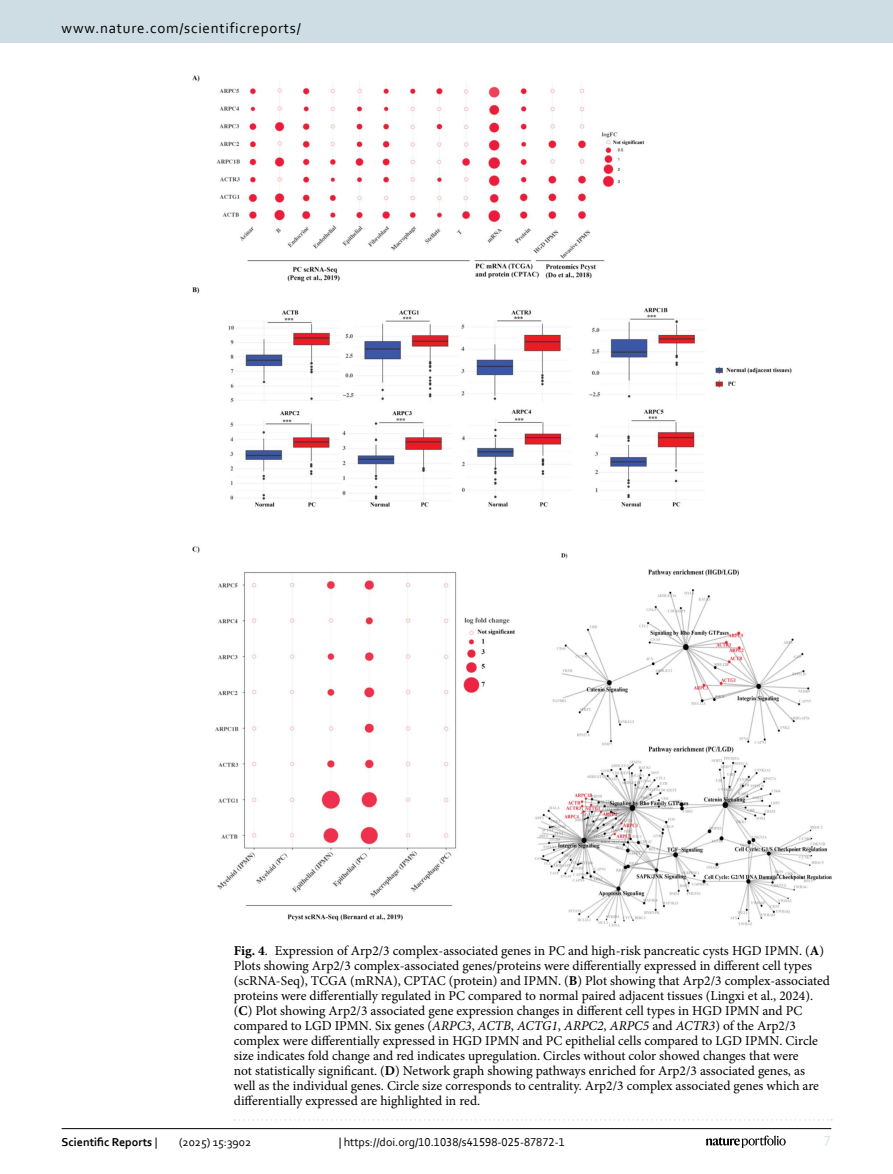
<style>
.page{position:relative;width:893px;height:1174px;background:#fff}
.page>*{position:absolute;margin:0;border:0;box-sizing:border-box;transform-origin:0 0}
.t1{font:15px "Corbel";letter-spacing:.05em;color:#000}
.t2{font:15px "Corbel";color:#d9e4eb}
.Figure_Caption{font:13.5px/15px "Minion Pro";color:#000}
.t3{font:12px "Corbel";color:#000}
.t4{font:700 12px "Corbel";color:#000}
.s1{font-weight:700}
.s2{font-style:italic}
.s3{font-weight:400}
</style>
<div class="page">
<img style="left:193px;top:76px;width:638px;height:850px">
<svg style="left:235px;top:1119px;width:597px;height:1px"></svg>
<hr style="left:62px;top:1128px;width:769px;height:1px;background:#000">
<svg style="left:706px;top:1135px;width:80px;height:12px"></svg>
<div style="left:0;top:0;width:893px;height:43px;background:#cedde4"></div>
<p class="t1" style="left:62px;top:18px;width:241px">www.nature.com/scientificreports/</p>
<p class="Figure_Caption" style="left:234px;top:942px;width:598px"><span class="s1">Fig. 4</span>. Expression of Arp2/3 complex-associated genes in PC and high-risk pancreatic cysts HGD IPMN. (<span class="s1">A</span>)<br>Plots showing Arp2/3 complex-associated genes/proteins were differentially expressed in different cell types (scRNA-Seq), TCGA (mRNA), CPTAC (protein) and IPMN. (<span class="s1">B</span>) Plot showing that Arp2/3 complex-associated proteins were differentially regulated in PC compared to normal paired adjacent tissues (Lingxi et al., 2024). (<span class="s1">C</span>) Plot showing Arp2/3 associated gene expression changes in different cell types in HGD IPMN and PC compared to LGD IPMN. Six genes (<span class="s2">ARPC3</span>, <span class="s2">ACTB</span>, <span class="s2">ACTG1</span>, <span class="s2">ARPC2</span>, <span class="s2">ARPC5</span> and <span class="s2">ACTR3</span>) of the Arp2/3 complex were differentially expressed in HGD IPMN and PC epithelial cells compared to LGD IPMN. Circle size indicates fold change and red indicates upregulation. Circles without color showed changes that were<br>not statistically significant. (<span class="s1">D</span>) Network graph showing pathways enriched for Arp2/3 associated genes, as<br>well as the individual genes. Circle size corresponds to centrality. Arp2/3 complex associated genes which are differentially expressed are highlighted in red.</p>
<p class="t4" style="left:62px;top:1134px;width:97px">Scientific Reports <span class="s3">|</span></p>
<p class="t3" style="left:179px;top:1134px;width:74px">(2025) 15:3902</p>
<p class="t3" style="left:339px;top:1134px;width:228px">| https://doi.org/10.1038/s41598-025-87872-1</p>
<p class="t2" style="left:824px;top:1132px;width:9px">7</p>
</div>
